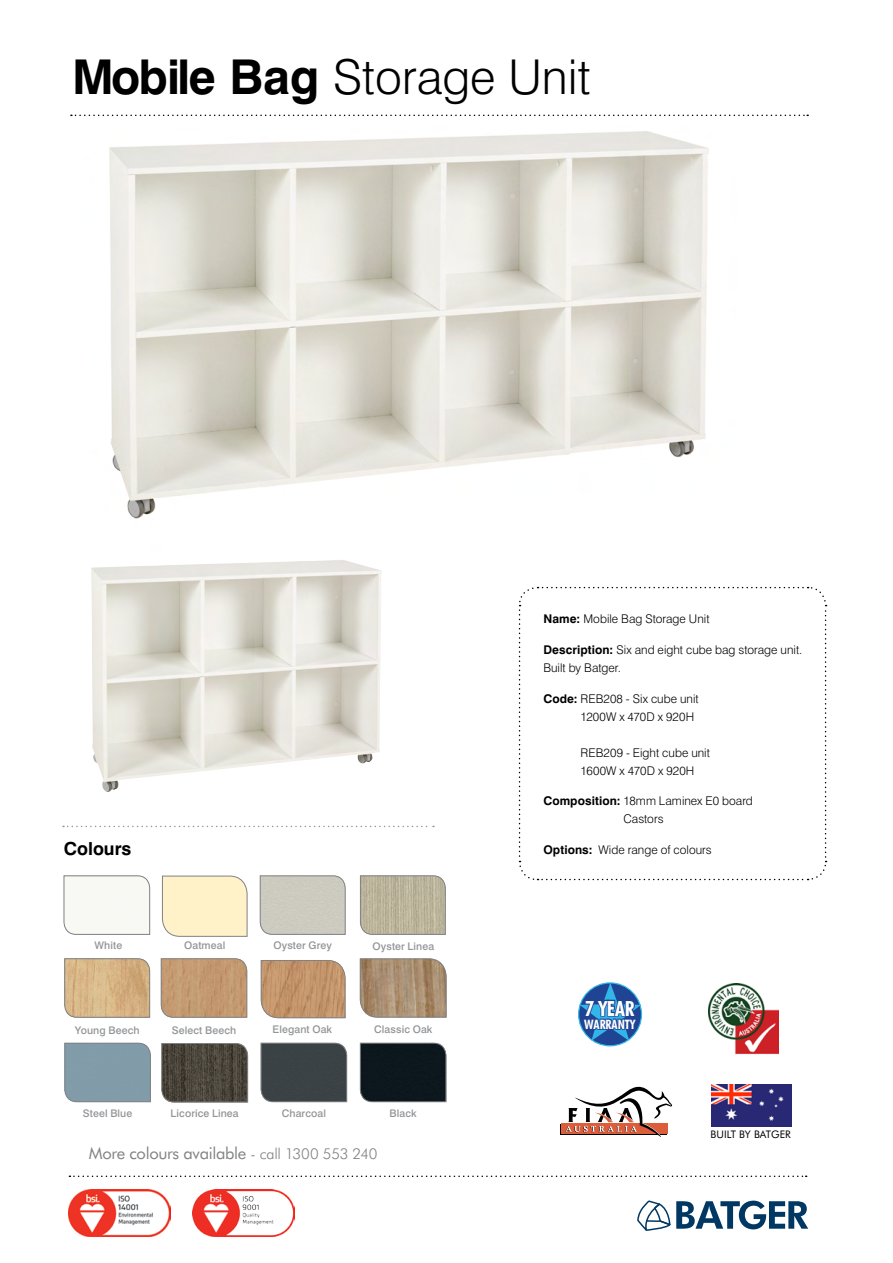
<style>
.page{position:relative;width:893px;height:1263px;background:#fff}
.page>*{position:absolute;margin:0;border:0;box-sizing:border-box;transform-origin:0 0}
.t1{font:300 48px "Swiss 721 BT";color:#000}
.t2{font:700 condensed 21px "Futura BT";color:#fff}
.t3{font:700 18px "Swiss 721 BT";color:#000}
.t4{font:16.5px "Futura BT";letter-spacing:-.02em;color:#808285}
.t5{font:700 condensed 13.05px "Futura BT";color:#fff}
.t6{font:300 12px/18px "Swiss 721 BT";letter-spacing:.005em;color:#000}
.t7{font:500 10.5px "Swiss 721 BT";letter-spacing:.01em;color:#939598}
.t8{font:10.5px "Futura BT";color:#000}
.s1{font-weight:700}
.s2{font-weight:300;font-size:15px}
</style>
<div class="page">
<svg style="left:71px;top:115px;width:737px;height:1px"></svg>
<svg style="left:637px;top:1200px;width:171px;height:31px"></svg>
<img style="left:69px;top:1189px;width:101px;height:47px">
<img style="left:193px;top:1189px;width:101px;height:47px">
<img style="left:711px;top:1084px;width:80px;height:43px">
<img style="left:709px;top:983px;width:70px;height:72px">
<svg style="left:580px;top:982px;width:61px;height:65px"></svg>
<div style="left:560px;top:1124px;width:106px;height:11px;background:#000"></div>
<div style="left:561px;top:1124px;width:106px;height:10px;background:#dd5c3a"></div>
<svg style="left:565px;top:1087px;width:107px;height:50px"></svg>
<svg style="left:63px;top:875px;width:87px;height:60px"></svg>
<svg style="left:64px;top:958px;width:86px;height:60px;background:#d1b186"></svg>
<svg style="left:161px;top:1043px;width:87px;height:59px;background:#4e4941"></svg>
<svg style="left:161px;top:958px;width:86px;height:60px;background:#c09973"></svg>
<svg style="left:260px;top:875px;width:86px;height:60px;background:#c9c7bd"></svg>
<div style="left:261px;top:1043px;width:86px;height:59px;background:#3b4246"></div>
<svg style="left:360px;top:875px;width:86px;height:60px;background:#b9b29c"></svg>
<div style="left:360px;top:1043px;width:86px;height:59px;background:#0c181d"></div>
<svg style="left:64px;top:1043px;width:87px;height:59px;background:#829ba8"></svg>
<svg style="left:69px;top:1175px;width:738px;height:2px"></svg>
<svg style="left:63px;top:826px;width:371px;height:1px"></svg>
<svg style="left:162px;top:875px;width:86px;height:62px;background:#f8ebc6"></svg>
<svg style="left:260px;top:960px;width:86px;height:58px;background:#c19670"></svg>
<svg style="left:360px;top:958px;width:87px;height:60px;background:#a89075"></svg>
<img style="left:109px;top:131px;width:600px;height:388px">
<img style="left:91px;top:560px;width:291px;height:232px">
<svg style="left:518px;top:586px;width:309px;height:295px"></svg>
<h1 class="t1" style="left:72px;top:48px;width:520px"><span class="s1">Mobile Bag</span> Storage Unit</h1>
<h3 class="t3" style="left:64px;top:837px;width:69px">Colours</h3>
<p class="t7" style="left:94px;top:939px;width:29px">White</p>
<p class="t7" style="left:75px;top:1024px;width:66px">Young Beech</p>
<p class="t7" style="left:184px;top:939px;width:43px">Oatmeal</p>
<p class="t7" style="left:172px;top:1024px;width:66px">Select Beech</p>
<p class="t7" style="left:273px;top:939px;width:60px">Oyster Grey</p>
<p class="t7" style="left:372px;top:939px;width:63px">Oyster Linea</p>
<p class="t7" style="left:273px;top:1023px;width:61px">Elegant Oak</p>
<p class="t7" style="left:374px;top:1023px;width:60px">Classic Oak</p>
<p class="t7" style="left:83px;top:1106px;width:51px">Steel Blue</p>
<p class="t7" style="left:389px;top:1106px;width:29px">Black</p>
<p class="t7" style="left:282px;top:1106px;width:46px">Charcoal</p>
<p class="t7" style="left:171px;top:1107px;width:70px">Licorice Linea</p>
<h3 class="t4" style="left:89px;top:1143px;width:290px">More colours available <span class="s2">- call 1300 553 240</span></h3>
<p class="t6" style="left:543px;top:610px;width:168px"><span class="s1">Name:</span> Mobile Bag Storage Unit</p>
<p class="t6" style="left:543px;top:641px;width:260px"><span class="s1">Description:</span> Six and eight cube bag storage unit.<br>Built by Batger.</p>
<p class="t6" style="left:581px;top:689px;width:120px;text-indent:-37px"><span class="s1">Code:</span> REB208 - Six cube unit<br>1200W x 470D x 920H</p>
<p class="t6" style="left:581px;top:743px;width:131px">REB209 - Eight cube unit<br>1600W x 470D x 920H</p>
<p class="t6" style="left:623px;top:792px;width:131px;text-indent:-80px"><span class="s1">Composition:</span> 18mm Laminex E0 board<br>Castors</p>
<p class="t6" style="left:543px;top:841px;width:170px"><span class="s1">Options:</span> Wide range of colours</p>
<h2 class="t2" style="left:585px;top:995px;width:51px">7 YEAR</h2>
<p class="t5" style="left:584px;top:1016px;width:52px">WARRANTY</p>
<p class="t8" style="left:711px;top:1128px;width:82px">Built by Batger</p>
</div>
